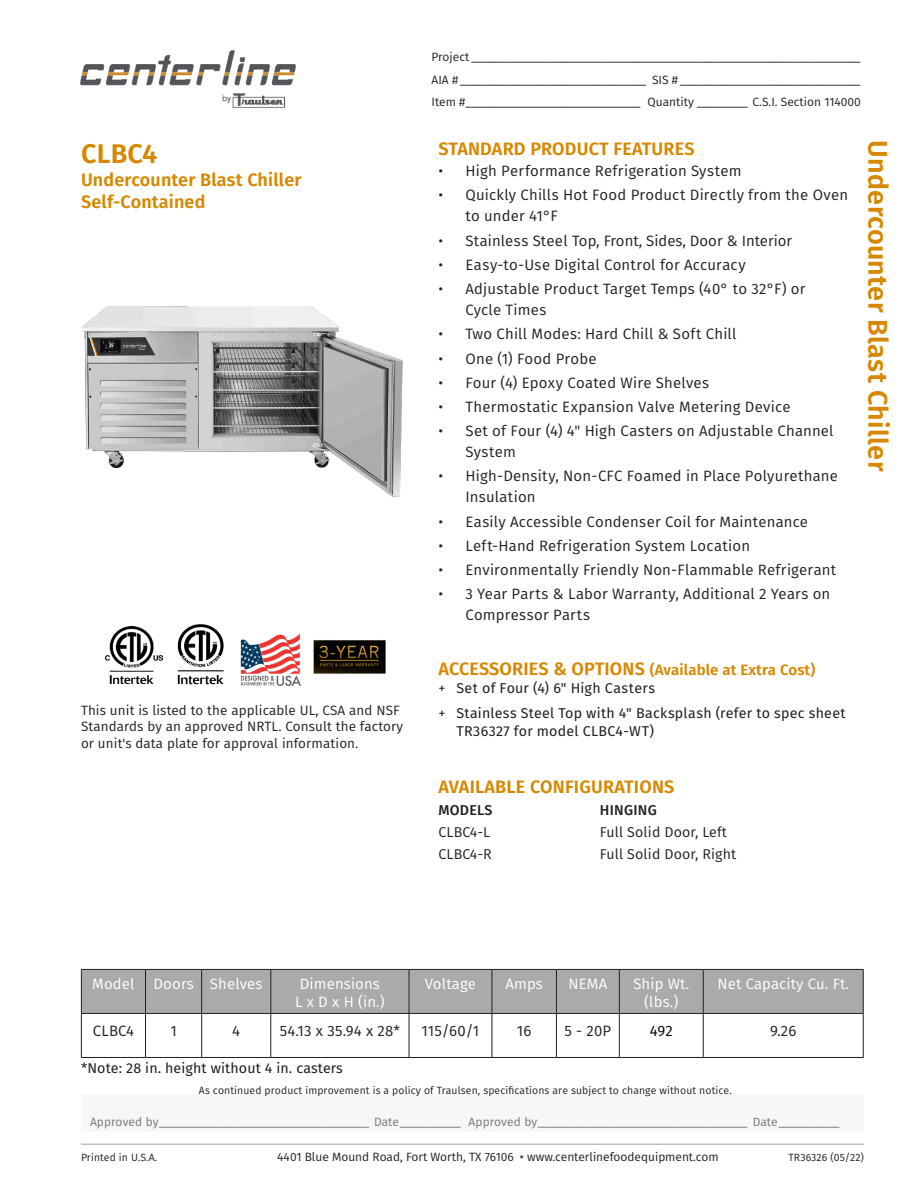
<style>
.page{position:relative;width:918px;height:1188px;background:#fff}
.page>*{position:absolute;margin:0;border:0;box-sizing:border-box;transform-origin:0 0}
.t1{font:600 27px "Fira Sans";letter-spacing:.01em;color:#d78800}
.Section_Headings{font:600 18px/22.5px "Fira Sans";letter-spacing:.01em;color:#d78800}
.t2{font:15px/21px "Fira Sans";letter-spacing:.015em;color:#231f20}
.Body_Calibri_10_12_L{font:15px "Fira Sans";letter-spacing:.01em;color:#fff}
.Section_Headings-2{font:600 15px "Fira Sans";letter-spacing:.01em;color:#d78800}
.t3{font:15px "Fira Sans";color:#000}
.t4{font:14.25px/18px "Fira Sans";letter-spacing:.015em;color:#231f20}
.Body_Calibri_9_11_Re{font:14.25px "Fira Sans";letter-spacing:.01em;color:#231f20}
.Body_Calibri_9_11_Re-2{font:500 14.25px "Fira Sans";letter-spacing:.02em;color:#231f20}
.Body_Calibri_9_11_Re-3{font:13.5px/16.5px "Fira Sans";letter-spacing:.01em;color:#231f20}
.t5{font:12px/22.5px "Fira Sans";color:#231f20;text-align:justify}
.t6{font:12px "Fira Sans";letter-spacing:.005em;color:#747678}
.t7{font:10.5px "Fira Sans";letter-spacing:.01em;color:#231f20}
.s1{font-size:18px}
.s2{font-style:inherit}
.s3{font-weight:600;color:#54575a}
</style>
<div class="page">
<div style="left:81px;top:1094px;width:783px;height:38px;background:#f8f6f6"></div>
<hr style="left:81px;top:1144px;width:783px;height:1px;background:#94a3b2">
<img style="left:80px;top:50px;width:216px;height:58px">
<img style="left:82px;top:307px;width:321px;height:191px">
<div style="left:82px;top:970px;width:781px;height:43px;background:#aaaaac"></div>
<hr style="left:81px;top:969px;width:65px;height:1px;background:#231f20">
<hr style="left:81px;top:970px;width:1px;height:43px;background:#231f20">
<hr style="left:146px;top:969px;width:56px;height:1px;background:#231f20">
<hr style="left:145px;top:970px;width:1px;height:43px;background:#231f20">
<hr style="left:202px;top:969px;width:69px;height:1px;background:#231f20">
<hr style="left:201px;top:970px;width:1px;height:43px;background:#231f20">
<hr style="left:271px;top:969px;width:138px;height:1px;background:#231f20">
<hr style="left:270px;top:970px;width:1px;height:43px;background:#231f20">
<hr style="left:409px;top:969px;width:83px;height:1px;background:#231f20">
<hr style="left:409px;top:970px;width:1px;height:43px;background:#231f20">
<hr style="left:492px;top:969px;width:64px;height:1px;background:#231f20">
<hr style="left:492px;top:970px;width:1px;height:43px;background:#231f20">
<hr style="left:556px;top:969px;width:63px;height:1px;background:#231f20">
<hr style="left:556px;top:970px;width:1px;height:43px;background:#231f20">
<hr style="left:619px;top:969px;width:84px;height:1px;background:#231f20">
<hr style="left:619px;top:970px;width:1px;height:43px;background:#231f20">
<hr style="left:703px;top:969px;width:161px;height:1px;background:#231f20">
<hr style="left:703px;top:970px;width:1px;height:43px;background:#231f20">
<hr style="left:863px;top:970px;width:1px;height:43px;background:#231f20">
<hr style="left:81px;top:1013px;width:65px;height:1px;background:#231f20">
<hr style="left:81px;top:1014px;width:1px;height:43px;background:#231f20">
<hr style="left:146px;top:1013px;width:56px;height:1px;background:#231f20">
<hr style="left:145px;top:1014px;width:1px;height:43px;background:#231f20">
<hr style="left:202px;top:1013px;width:69px;height:1px;background:#231f20">
<hr style="left:201px;top:1014px;width:1px;height:43px;background:#231f20">
<hr style="left:271px;top:1013px;width:138px;height:1px;background:#231f20">
<hr style="left:270px;top:1014px;width:1px;height:43px;background:#231f20">
<hr style="left:409px;top:1013px;width:83px;height:1px;background:#231f20">
<hr style="left:409px;top:1014px;width:1px;height:43px;background:#231f20">
<hr style="left:492px;top:1013px;width:64px;height:1px;background:#231f20">
<hr style="left:492px;top:1014px;width:1px;height:43px;background:#231f20">
<hr style="left:556px;top:1013px;width:63px;height:1px;background:#231f20">
<hr style="left:556px;top:1014px;width:1px;height:43px;background:#231f20">
<hr style="left:619px;top:1013px;width:84px;height:1px;background:#231f20">
<hr style="left:619px;top:1014px;width:1px;height:43px;background:#231f20">
<hr style="left:703px;top:1013px;width:161px;height:1px;background:#231f20">
<hr style="left:703px;top:1014px;width:1px;height:43px;background:#231f20">
<hr style="left:863px;top:1014px;width:1px;height:43px;background:#231f20">
<hr style="left:81px;top:1057px;width:65px;height:1px;background:#231f20">
<hr style="left:146px;top:1057px;width:56px;height:1px;background:#231f20">
<hr style="left:202px;top:1057px;width:69px;height:1px;background:#231f20">
<hr style="left:271px;top:1057px;width:138px;height:1px;background:#231f20">
<hr style="left:409px;top:1057px;width:83px;height:1px;background:#231f20">
<hr style="left:492px;top:1057px;width:64px;height:1px;background:#231f20">
<hr style="left:556px;top:1057px;width:63px;height:1px;background:#231f20">
<hr style="left:619px;top:1057px;width:84px;height:1px;background:#231f20">
<hr style="left:703px;top:1057px;width:161px;height:1px;background:#231f20">
<img style="left:177px;top:624px;width:47px;height:61px">
<img style="left:106px;top:626px;width:57px;height:57px">
<img style="left:313px;top:640px;width:73px;height:34px">
<img style="left:240px;top:633px;width:60px;height:52px">
<h1 class="t1" style="left:81px;top:132px;width:78px">CLBC4</h1>
<p class="Section_Headings" style="left:81px;top:167px;width:222px">Undercounter Blast Chiller<br>Self-Contained</p>
<p class="Body_Calibri_9_11_Re-3" style="left:81px;top:701px;width:323px">This unit is listed to the applicable UL, CSA and NSF<br>Standards by an approved NRTL. Consult the factory or unit's data plate for approval information.</p>
<p class="t5" style="left:432px;top:46px;width:431px">Project _____________________________________________________________________ AIA # _________________________________ SIS # ________________________________ Item #_______________________________ Quantity _________ C.S.I. Section 114000</p>
<p class="Section_Headings" style="left:438px;top:136px;width:258px">STANDARD PRODUCT FEATURES</p>
<p class="t2" style="left:438px;top:160px;width:304px">• High Performance Refrigeration System</p>
<p class="t2" style="left:465px;top:184px;width:384px;text-indent:-27px">• Quickly Chills Hot Food Product Directly from the Oven to under 41°F</p>
<p class="t2" style="left:438px;top:229px;width:355px">• Stainless Steel Top, Front, Sides, Door &amp; Interior</p>
<p class="t2" style="left:438px;top:254px;width:309px">• Easy-to-Use Digital Control for Accuracy</p>
<p class="t2" style="left:465px;top:278px;width:342px;text-indent:-27px">• Adjustable Product Target Temps (40° to 32°F) or<br>Cycle Times</p>
<p class="t2" style="left:438px;top:323px;width:300px">• Two Chill Modes: Hard Chill &amp; Soft Chill</p>
<p class="t2" style="left:438px;top:347px;width:160px">• One (1) Food Probe</p>
<p class="t2" style="left:438px;top:372px;width:272px">• Four (4) Epoxy Coated Wire Shelves</p>
<p class="t2" style="left:438px;top:396px;width:353px">• Thermostatic Expansion Valve Metering Device</p>
<p class="t2" style="left:465px;top:420px;width:370px;text-indent:-27px">• Set of Four (4) 4" High Casters on Adjustable Channel<br>System</p>
<p class="t2" style="left:465px;top:465px;width:374px;text-indent:-27px">• High-Density, Non-CFC Foamed in Place Polyurethane<br>Insulation</p>
<p class="t2" style="left:438px;top:511px;width:371px">• Easily Accessible Condenser Coil for Maintenance</p>
<p class="t2" style="left:438px;top:535px;width:313px">• Left-Hand Refrigeration System Location</p>
<p class="t2" style="left:438px;top:559px;width:399px">• Environmentally Friendly Non-Flammable Refrigerant</p>
<p class="t2" style="left:465px;top:583px;width:366px;text-indent:-27px">• 3 Year Parts &amp; Labor Warranty, Additional 2 Years on<br>Compressor Parts</p>
<p class="Section_Headings-2" style="left:438px;top:658px;width:378px"><span class="s1">ACCESSORIES &amp; OPTIONS</span> (Available at Extra Cost)</p>
<p class="t4" style="left:438px;top:679px;width:218px"><span class="s2">+</span> Set of Four (4) 6" High Casters</p>
<p class="t4" style="left:456px;top:704px;width:391px;text-indent:-18px"><span class="s2">+</span> Stainless Steel Top with 4" Backsplash (refer to spec sheet<br>TR36327 for model CLBC4-WT)</p>
<p class="Section_Headings" style="left:438px;top:775px;width:237px">AVAILABLE CONFIGURATIONS</p>
<p class="Body_Calibri_9_11_Re-2" style="left:439px;top:799px;width:56px">MODELS</p>
<p class="Body_Calibri_9_11_Re-2" style="left:600px;top:799px;width:58px">HINGING</p>
<p class="Body_Calibri_9_11_Re" style="left:438px;top:822px;width:53px">CLBC4-L</p>
<p class="Body_Calibri_9_11_Re" style="left:600px;top:822px;width:129px">Full Solid Door, Left</p>
<p class="Body_Calibri_9_11_Re" style="left:438px;top:843px;width:55px">CLBC4-R</p>
<p class="Body_Calibri_9_11_Re" style="left:600px;top:843px;width:138px">Full Solid Door, Right</p>
<h1 class="t1" style="left:900px;top:140px;width:332px;rotate:90deg">Undercounter Blast Chiller</h1>
<p class="Body_Calibri_10_12_L" style="left:92px;top:973px;width:44px">Model</p>
<p class="Body_Calibri_10_12_L" style="left:154px;top:973px;width:42px">Doors</p>
<p class="Body_Calibri_10_12_L" style="left:210px;top:973px;width:54px">Shelves</p>
<p class="Body_Calibri_10_12_L" style="left:300px;top:973px;width:82px">Dimensions</p>
<p class="Body_Calibri_10_12_L" style="left:295px;top:991px;width:91px">L x D x H (in.)</p>
<p class="Body_Calibri_10_12_L" style="left:425px;top:973px;width:53px">Voltage</p>
<p class="Body_Calibri_10_12_L" style="left:505px;top:973px;width:39px">Amps</p>
<p class="Body_Calibri_10_12_L" style="left:568px;top:973px;width:40px">NEMA</p>
<p class="Body_Calibri_10_12_L" style="left:633px;top:973px;width:57px">Ship Wt.</p>
<p class="Body_Calibri_10_12_L" style="left:644px;top:991px;width:36px">(lbs.)</p>
<p class="Body_Calibri_10_12_L" style="left:717px;top:973px;width:133px">Net Capacity Cu. Ft.</p>
<p class="t2" style="left:93px;top:1020px;width:42px">CLBC4</p>
<p class="t2" style="left:170px;top:1020px;width:8px">1</p>
<p class="t2" style="left:232px;top:1020px;width:9px">4</p>
<p class="t2" style="left:280px;top:1020px;width:122px">54.13 x 35.94 x 28*</p>
<p class="t2" style="left:422px;top:1020px;width:59px">115/60/1</p>
<p class="t2" style="left:517px;top:1020px;width:16px">16</p>
<p class="t2" style="left:564px;top:1020px;width:48px">5 - 20P</p>
<p class="t3" style="left:650px;top:1020px;width:24px">492</p>
<p class="t2" style="left:770px;top:1020px;width:28px">9.26</p>
<p class="t4" style="left:81px;top:1059px;width:263px">*Note: 28 in. height without 4 in. casters</p>
<p class="t7" style="left:199px;top:1083px;width:534px">As continued product improvement is a policy of Traulsen, specifications are subject to change without notice.</p>
<p class="t6" style="left:90px;top:1113px;width:751px">Approved by______________________________________ Date___________ Approved by______________________________________ Date___________</p>
<p class="t7" style="left:81px;top:1150px;width:78px">Printed in U.S.A.</p>
<p class="t5" style="left:277px;top:1145px;width:443px">4401 Blue Mound Road, Fort Worth, TX 76106 <span class="s3">•</span> www.centerlinefoodequipment.com</p>
<p class="t7" style="left:789px;top:1150px;width:77px">TR36326 (05/22)</p>
</div>
